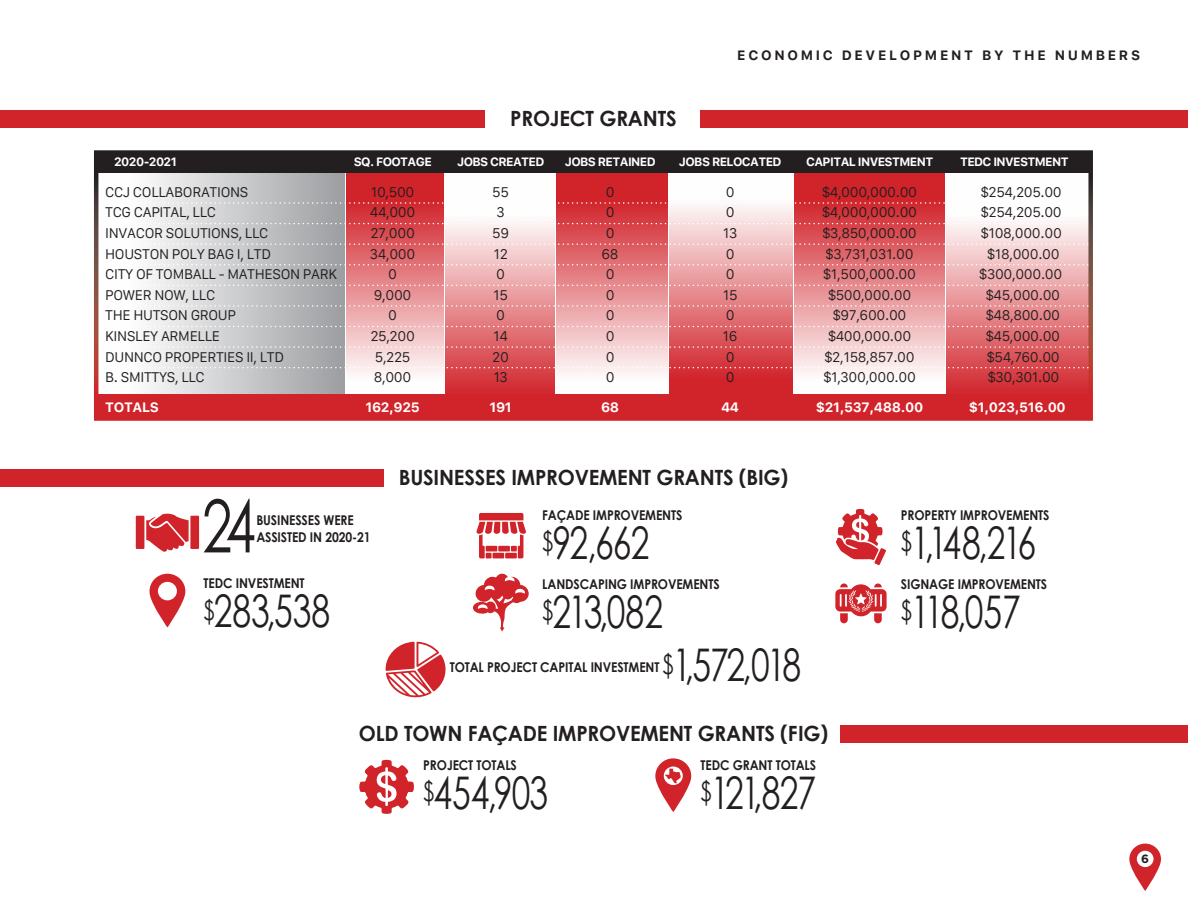
<style>
.page{position:relative;width:1188px;height:918px;background:#fff}
.page>*{position:absolute;margin:0;border:0;box-sizing:border-box;transform-origin:0 0}
.BodyTxt{font:72.9px "Century Gothic";color:#231f20;scale:.75 1}
.BodyTxt-2{font:45px "Century Gothic";letter-spacing:-.025em;color:#231f20;scale:.75 1}
.t1{font:700 21px "Century Gothic";letter-spacing:-.01em;color:#231f20}
.t2{font:13.5px "Galvji";letter-spacing:-.025em;color:#231f20}
.BodyTxt-3{font:700 13.5px/16.5px "Century Gothic";letter-spacing:-.01em;color:#231f20;scale:.9 1}
.t3{font:700 13.5px "Galvji";letter-spacing:-.025em;color:#fff}
.t4{font:700 13.5px "Galvji";letter-spacing:.2em;color:#231f20}
.t5{font:700 12px "Galvji";letter-spacing:-.05em;color:#fff}
.t6{font:700 12px "Gotham";color:#231f20}
.s1{font-weight:400;font-size:27px}
.s2{font-weight:400;font-size:45px}
</style>
<div class="page">
<svg style="left:1129px;top:844px;width:32px;height:47px"></svg>
<div style="left:95px;top:171px;width:249px;height:224px;background:linear-gradient(to right,#fff,#a0a3a6)"></div>
<svg style="left:556px;top:173px;width:112px;height:201px;background:#e37d81"></svg>
<svg style="left:346px;top:173px;width:98px;height:201px;background:#e37d81"></svg>
<svg style="left:669px;top:206px;width:124px;height:188px;background:#e48387"></svg>
<div style="left:446px;top:168px;width:109px;height:226px;background:linear-gradient(to bottom,#fff,#d33036)"></div>
<svg style="left:946px;top:169px;width:145px;height:225px"></svg>
<svg style="left:794px;top:173px;width:150px;height:201px;background:#e37e82"></svg>
<div style="left:841px;top:725px;width:347px;height:18px;background:#d1232a"></div>
<div style="left:700px;top:110px;width:488px;height:18px;background:#d1232a"></div>
<div style="left:0;top:469px;width:384px;height:18px;background:#d1232a"></div>
<div style="left:0;top:110px;width:484px;height:18px;background:#d1232a"></div>
<svg style="left:655px;top:758px;width:36px;height:54px"></svg>
<svg style="left:360px;top:760px;width:54px;height:54px"></svg>
<svg style="left:385px;top:642px;width:61px;height:55px"></svg>
<svg style="left:146px;top:514px;width:43px;height:38px"></svg>
<div style="left:190px;top:516px;width:9px;height:33px;background:#d1232a"></div>
<div style="left:136px;top:516px;width:8px;height:33px;background:#d1232a"></div>
<svg style="left:476px;top:513px;width:50px;height:45px"></svg>
<svg style="left:473px;top:573px;width:56px;height:58px"></svg>
<svg style="left:150px;top:574px;width:35px;height:53px"></svg>
<svg style="left:835px;top:584px;width:52px;height:39px"></svg>
<svg style="left:836px;top:509px;width:50px;height:56px"></svg>
<div style="left:97px;top:153px;width:993px;height:20px;background:#231f20"></div>
<div style="left:96px;top:394px;width:993px;height:25px;background:#d1232a"></div>
<svg style="left:99px;top:202px;width:989px;height:2px"></svg>
<svg style="left:99px;top:223px;width:989px;height:1px"></svg>
<svg style="left:99px;top:243px;width:989px;height:2px;background:#e8b6b8"></svg>
<svg style="left:99px;top:264px;width:989px;height:2px;background:#e8b6b8"></svg>
<svg style="left:99px;top:285px;width:989px;height:1px"></svg>
<svg style="left:99px;top:305px;width:989px;height:2px;background:#e7b5b8"></svg>
<svg style="left:99px;top:326px;width:989px;height:1px"></svg>
<svg style="left:99px;top:346px;width:989px;height:2px;background:#e7b5b7"></svg>
<svg style="left:99px;top:367px;width:989px;height:1px"></svg>
<p class="t1" style="left:510px;top:105px;width:168px">PROJECT GRANTS</p>
<p class="t4" style="left:737px;top:47px;width:404px">ECONOMIC DEVELOPMENT BY THE NUMBERS</p>
<p class="t5" style="left:114px;top:155px;width:64px">2020-2021</p>
<p class="t5" style="left:354px;top:155px;width:80px">SQ. FOOTAGE</p>
<p class="t5" style="left:457px;top:155px;width:89px">JOBS CREATED</p>
<p class="t5" style="left:565px;top:155px;width:92px">JOBS RETAINED</p>
<p class="t5" style="left:679px;top:155px;width:104px">JOBS RELOCATED</p>
<p class="t5" style="left:806px;top:155px;width:129px">CAPITAL INVESTMENT</p>
<p class="t5" style="left:960px;top:155px;width:110px">TEDC INVESTMENT</p>
<p class="t2" style="left:105px;top:184px;width:145px">CCJ COLLABORATIONS</p>
<p class="t2" style="left:371px;top:184px;width:45px">10,500</p>
<p class="t2" style="left:492px;top:184px;width:18px">55</p>
<p class="t2" style="left:606px;top:184px;width:10px">0</p>
<p class="t2" style="left:726px;top:184px;width:10px">0</p>
<p class="t2" style="left:822px;top:184px;width:97px">$4,000,000.00</p>
<p class="t2" style="left:981px;top:184px;width:83px">$254,205.00</p>
<p class="t2" style="left:105px;top:205px;width:112px">TCG CAPITAL, LLC</p>
<p class="t2" style="left:370px;top:205px;width:47px">44,000</p>
<p class="t2" style="left:496px;top:205px;width:10px">3</p>
<p class="t2" style="left:606px;top:205px;width:10px">0</p>
<p class="t2" style="left:726px;top:205px;width:10px">0</p>
<p class="t2" style="left:822px;top:205px;width:97px">$4,000,000.00</p>
<p class="t2" style="left:981px;top:205px;width:83px">$254,205.00</p>
<p class="t2" style="left:105px;top:225px;width:165px">INVACOR SOLUTIONS, LLC</p>
<p class="t2" style="left:370px;top:225px;width:46px">27,000</p>
<p class="t2" style="left:492px;top:225px;width:18px">59</p>
<p class="t2" style="left:606px;top:225px;width:10px">0</p>
<p class="t2" style="left:723px;top:225px;width:16px">13</p>
<p class="t2" style="left:822px;top:225px;width:96px">$3,850,000.00</p>
<p class="t2" style="left:981px;top:225px;width:83px">$108,000.00</p>
<p class="t2" style="left:105px;top:246px;width:167px">HOUSTON POLY BAG I, LTD</p>
<p class="t2" style="left:370px;top:246px;width:47px">34,000</p>
<p class="t2" style="left:493px;top:246px;width:16px">12</p>
<p class="t2" style="left:602px;top:246px;width:19px">68</p>
<p class="t2" style="left:726px;top:246px;width:10px">0</p>
<p class="t2" style="left:826px;top:246px;width:90px">$3,731,031.00</p>
<p class="t2" style="left:987px;top:246px;width:74px">$18,000.00</p>
<p class="t2" style="left:105px;top:267px;width:234px">CITY OF TOMBALL - MATHESON PARK</p>
<p class="t2" style="left:388px;top:267px;width:10px">0</p>
<p class="t2" style="left:496px;top:267px;width:10px">0</p>
<p class="t2" style="left:606px;top:267px;width:10px">0</p>
<p class="t2" style="left:726px;top:267px;width:10px">0</p>
<p class="t2" style="left:823px;top:267px;width:94px">$1,500,000.00</p>
<p class="t2" style="left:979px;top:267px;width:85px">$300,000.00</p>
<p class="t2" style="left:105px;top:287px;width:112px">POWER NOW, LLC</p>
<p class="t2" style="left:374px;top:287px;width:39px">9,000</p>
<p class="t2" style="left:493px;top:287px;width:16px">15</p>
<p class="t2" style="left:606px;top:287px;width:10px">0</p>
<p class="t2" style="left:723px;top:287px;width:16px">15</p>
<p class="t2" style="left:828px;top:287px;width:85px">$500,000.00</p>
<p class="t2" style="left:986px;top:287px;width:76px">$45,000.00</p>
<p class="t2" style="left:105px;top:308px;width:132px">THE HUTSON GROUP</p>
<p class="t2" style="left:388px;top:308px;width:10px">0</p>
<p class="t2" style="left:496px;top:308px;width:10px">0</p>
<p class="t2" style="left:606px;top:308px;width:10px">0</p>
<p class="t2" style="left:726px;top:308px;width:10px">0</p>
<p class="t2" style="left:833px;top:308px;width:75px">$97,600.00</p>
<p class="t2" style="left:986px;top:308px;width:76px">$48,800.00</p>
<p class="t2" style="left:105px;top:328px;width:116px">KINSLEY ARMELLE</p>
<p class="t2" style="left:370px;top:328px;width:46px">25,200</p>
<p class="t2" style="left:493px;top:328px;width:16px">14</p>
<p class="t2" style="left:606px;top:328px;width:10px">0</p>
<p class="t2" style="left:723px;top:328px;width:16px">16</p>
<p class="t2" style="left:828px;top:328px;width:85px">$400,000.00</p>
<p class="t2" style="left:986px;top:328px;width:76px">$45,000.00</p>
<p class="t2" style="left:105px;top:349px;width:180px">DUNNCO PROPERTIES II, LTD</p>
<p class="t2" style="left:375px;top:349px;width:37px">5,225</p>
<p class="t2" style="left:492px;top:349px;width:18px">20</p>
<p class="t2" style="left:606px;top:349px;width:10px">0</p>
<p class="t2" style="left:726px;top:349px;width:10px">0</p>
<p class="t2" style="left:825px;top:349px;width:92px">$2,158,857.00</p>
<p class="t2" style="left:987px;top:349px;width:75px">$54,760.00</p>
<p class="t2" style="left:105px;top:370px;width:101px">B. SMITTYS, LLC</p>
<p class="t2" style="left:374px;top:370px;width:39px">8,000</p>
<p class="t2" style="left:493px;top:370px;width:16px">13</p>
<p class="t2" style="left:606px;top:370px;width:10px">0</p>
<p class="t2" style="left:726px;top:370px;width:10px">0</p>
<p class="t2" style="left:823px;top:370px;width:94px">$1,300,000.00</p>
<p class="t2" style="left:988px;top:370px;width:73px">$30,301.00</p>
<p class="t3" style="left:105px;top:400px;width:55px">TOTALS</p>
<p class="t3" style="left:365px;top:400px;width:56px">162,925</p>
<p class="t3" style="left:489px;top:400px;width:24px">191</p>
<p class="t3" style="left:601px;top:400px;width:20px">68</p>
<p class="t3" style="left:721px;top:400px;width:20px">44</p>
<p class="t3" style="left:816px;top:400px;width:109px">$21,537,488.00</p>
<p class="t3" style="left:969px;top:400px;width:98px">$1,023,516.00</p>
<p class="BodyTxt" style="left:202px;top:482px;width:73px">24</p>
<p class="BodyTxt-3" style="left:256px;top:512px;width:128px">BUSINESSES WERE<br>ASSISTED IN 2020-21</p>
<p class="BodyTxt-3" style="left:204px;top:575px;width:114px">TEDC INVESTMENT</p>
<p class="BodyTxt-2" style="left:204px;top:584px;width:170px"><sup>$</sup>283,538</p>
<p class="t1" style="left:399px;top:464px;width:391px">BUSINESSES IMPROVEMENT GRANTS (BIG)</p>
<p class="BodyTxt-3" style="left:542px;top:506px;width:157px">FAÇADE IMPROVEMENTS</p>
<p class="BodyTxt-2" style="left:542px;top:515px;width:144px"><sup>$</sup>92,662</p>
<p class="BodyTxt-3" style="left:542px;top:575px;width:199px">LANDSCAPING IMPROVEMENTS</p>
<p class="BodyTxt-2" style="left:542px;top:584px;width:163px"><sup>$</sup>213,082</p>
<p class="BodyTxt-3" style="left:450px;top:659px;width:392px">TOTAL PROJECT CAPITAL INVESTMENT <span class="s1">$</span><span class="s2">1,572,018</span></p>
<p class="t1" style="left:359px;top:720px;width:471px">OLD TOWN FAÇADE IMPROVEMENT GRANTS (FIG)</p>
<p class="BodyTxt-3" style="left:423px;top:757px;width:106px">PROJECT TOTALS</p>
<p class="BodyTxt-2" style="left:423px;top:765px;width:168px"><sup>$</sup>454,903</p>
<p class="BodyTxt-3" style="left:700px;top:757px;width:130px">TEDC GRANT TOTALS</p>
<p class="BodyTxt-2" style="left:700px;top:765px;width:156px"><sup>$</sup>121,827</p>
<p class="BodyTxt-3" style="left:901px;top:506px;width:167px">PROPERTY IMPROVEMENTS</p>
<p class="BodyTxt-2" style="left:901px;top:515px;width:182px"><sup>$</sup>1,148,216</p>
<p class="BodyTxt-3" style="left:901px;top:575px;width:164px">SIGNAGE IMPROVEMENTS</p>
<p class="BodyTxt-2" style="left:901px;top:584px;width:161px"><sup>$</sup>118,057</p>
<p class="t6" style="left:1141px;top:852px;width:9px">6</p>
</div>
